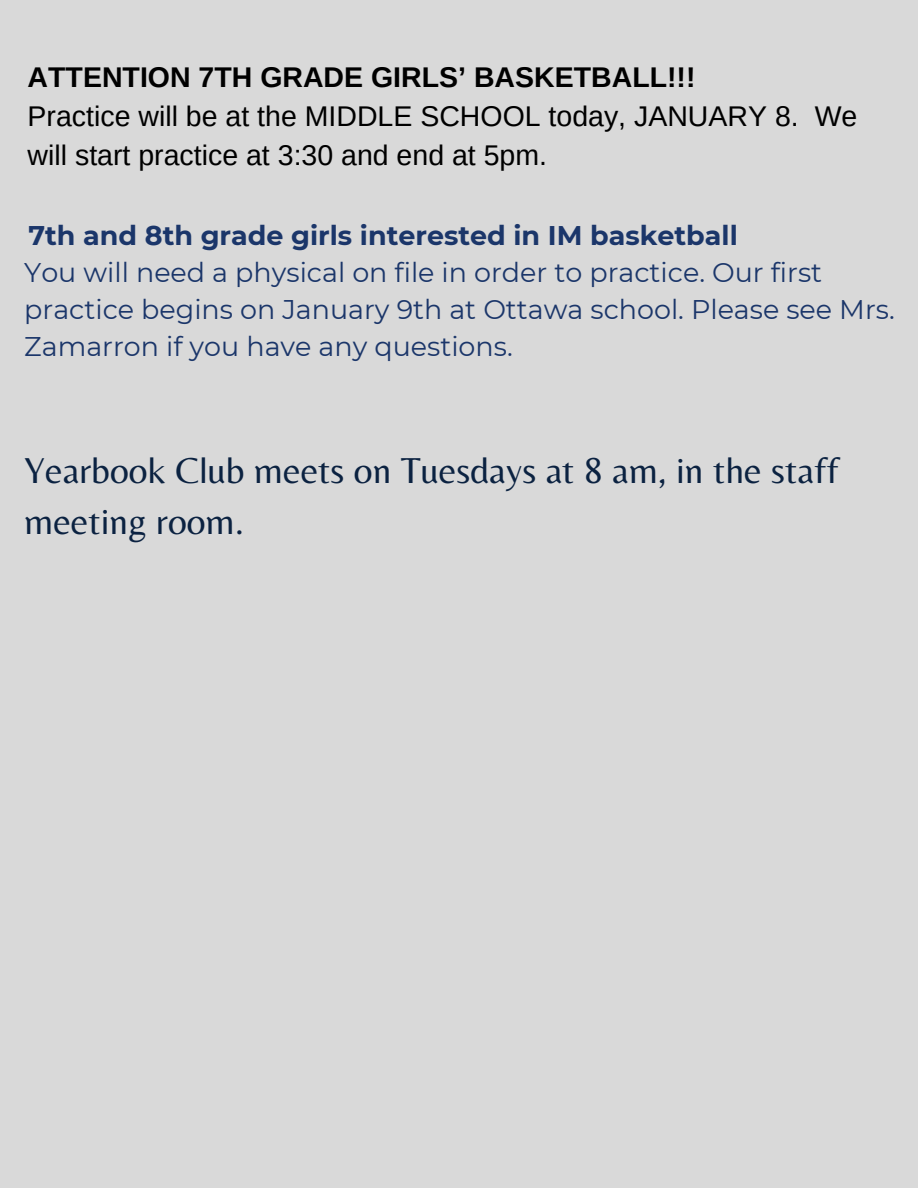
<style>
.page{position:relative;width:918px;height:1188px;background:#d9d9d9}
.page>*{position:absolute;margin:0;border:0;box-sizing:border-box;transform-origin:0 0}
.t1{font:37.5px/51.8px "Belleza";color:#0b2241}
.t2{font:28.5px/39.3px "Arimo";color:#000}
.t3{font:700 28.5px "Arimo";color:#000}
.t4{font:27px/37.2px "Montserrat";color:#1b366a}
.t5{font:700 27px "Montserrat";color:#1b366a}
</style>
<div class="page">
<p class="t3" style="left:28px;top:61px;width:669px">ATTENTION 7TH GRADE GIRLS’ BASKETBALL!!!</p>
<p class="t2" style="left:28px;top:96px;width:831px">Practice will be at the MIDDLE SCHOOL today, JANUARY 8. We will start practice at 3:30 and end at 5pm.</p>
<p class="t5" style="left:29px;top:219px;width:711px">7th and 8th grade girls interested in IM basketball</p>
<p class="t4" style="left:24px;top:254px;width:872px">You will need a physical on file in order to practice. Our first practice begins on January 9th at Ottawa school. Please see Mrs.<br>Zamarron if you have any questions.</p>
<p class="t1" style="left:24px;top:444px;width:816px">Yearbook Club meets on Tuesdays at 8 am, in the staff meeting room.</p>
</div>
